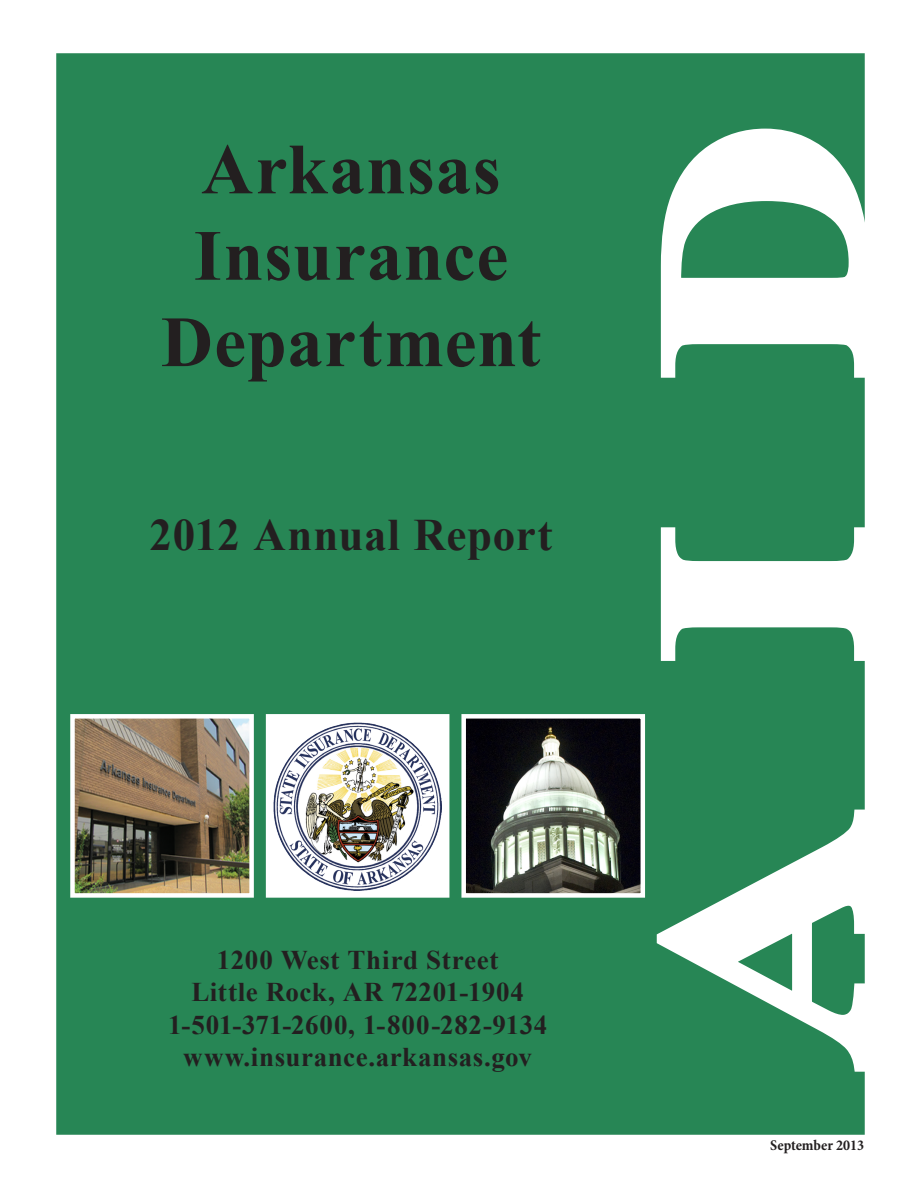
<style>
.page{position:relative;width:918px;height:1188px;background:#fff}
.page>*{position:absolute;margin:0;border:0;box-sizing:border-box;transform-origin:0 0}
.t1{font:700 300px "Times New Roman";color:#fff;scale:1.2 1}
.t2{font:700 72px "Times New Roman";letter-spacing:.01em;color:#231f20}
.t3{font:700 45px "Times New Roman";letter-spacing:.015em;color:#231f20}
.t4{font:700 27px "Times New Roman";letter-spacing:.02em;color:#231f20}
.t5{font:700 condensed 15px "Minion Pro";color:#231f20}
</style>
<div class="page">
<div style="left:56px;top:53px;width:809px;height:1082px;background:#278655;border:2px solid #278655"></div>
<svg style="left:656px;top:805px;width:209px;height:271px"></svg>
<svg style="left:660px;top:523px;width:205px;height:142px"></svg>
<svg style="left:660px;top:124px;width:205px;height:258px"></svg>
<img style="left:466px;top:719px;width:174px;height:174px">
<div style="left:461px;top:714px;width:184px;height:184px;border:4px solid #fff"></div>
<div style="left:268px;top:716px;width:179px;height:179px;background:#fff"></div>
<img style="left:274px;top:722px;width:168px;height:168px">
<div style="left:266px;top:714px;width:183px;height:184px;border:4px solid #fff"></div>
<img style="left:75px;top:719px;width:174px;height:174px">
<div style="left:70px;top:714px;width:184px;height:184px;border:4px solid #fff"></div>
<p class="t2" style="left:201px;top:119px;width:301px">Arkansas</p>
<p class="t2" style="left:194px;top:206px;width:316px">Insurance</p>
<p class="t2" style="left:161px;top:292px;width:381px">Department</p>
<p class="t3" style="left:150px;top:504px;width:404px">2012 Annual Report</p>
<p class="t4" style="left:217px;top:941px;width:283px">1200 West Third Street</p>
<p class="t4" style="left:191px;top:974px;width:334px">Little Rock, AR 72201-1904</p>
<p class="t4" style="left:168px;top:1006px;width:381px">1-501-371-2600, 1-800-282-9134</p>
<p class="t4" style="left:183px;top:1038px;width:351px">www.insurance.arkansas.gov</p>
<p class="t1" style="left:556px;top:1070px;width:795px;rotate:-90deg">AID</p>
<p class="t5" style="left:770px;top:1135px;width:95px">September 2013</p>
</div>
